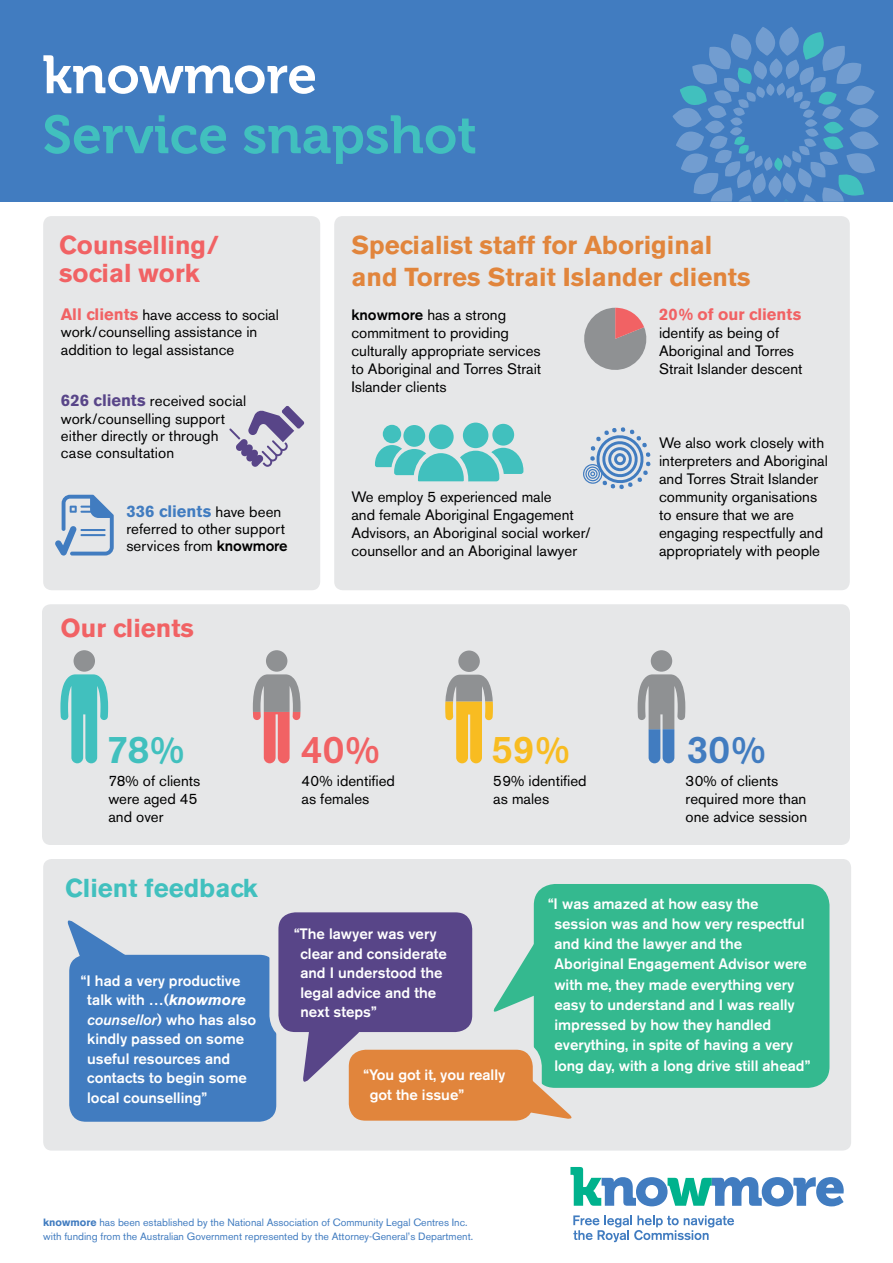
<style>
.page{position:relative;width:893px;height:1263px;background:#fff}
.page>*{position:absolute;margin:0;border:0;box-sizing:border-box;transform-origin:0 0}
.t1{font:53.4px "Museo 700";color:#41c0be}
.t2{font:53.4px "Museo 700";color:#fff}
.t3{font:500 38.4px "Akzidenz Grotesk BE";color:#41c0be}
.t4{font:500 38.4px "Akzidenz Grotesk BE";color:#f16264}
.t5{font:500 38.4px "Akzidenz Grotesk BE";color:#417cc0}
.t6{font:500 38.4px "Akzidenz Grotesk BE";color:#f8bc21}
.t7{font:700 25.8px/31.5px "Akzidenz Grotesk BE";color:#e1853c}
.t8{font:700 25.8px/27.8px "Akzidenz Grotesk BE";color:#f16264}
.t9{font:700 25.8px "Akzidenz Grotesk BE";color:#41c0be}
.t10{font:700 16.5px "Akzidenz Grotesk BE";letter-spacing:.005em;color:#417cc0}
.t11{font:700 16.5px "Akzidenz Grotesk BE";color:#f16264}
.t12{font:15px/18px "Akzidenz Grotesk BE";color:#000}
.t13{font:500 15px/19.5px "Akzidenz Grotesk BE";color:#fff}
.t14{font:10.5px/13.5px "Akzidenz Grotesk BE";color:#417cc0}
.s1{font-weight:700;font-size:16.5px;color:#f16264}
.s2{font-weight:700;font-size:16.5px;color:#584588}
.s3{font-weight:400;font-size:15px;color:#000}
.s4{font-weight:500}
.s5{font-weight:700;font-style:italic}
.s6{font-style:italic}
.s7{font-weight:700}
</style>
<div class="page">
<div style="left:43px;top:859px;width:808px;height:291px;background:#e6e7e8;border-radius:9px"></div>
<div style="left:65px;top:950px;width:216px;height:176px;background:#417cc0;border-radius:21px"></div>
<div style="left:60px;top:946px;width:225px;height:185px;border:9px solid #e6e7e8;border-radius:21px"></div>
<div style="left:0;top:0;width:893px;height:202px;background:#417cc0"></div>
<div style="left:43px;top:216px;width:277px;height:374px;background:#e6e7e8;border-radius:9px"></div>
<div style="left:334px;top:216px;width:516px;height:374px;background:#e6e7e8;border-radius:9px"></div>
<svg style="left:672px;top:27px;width:207px;height:175px"></svg>
<svg style="left:570px;top:1167px;width:274px;height:39px"></svg>
<svg style="left:573px;top:1215px;width:161px;height:27px"></svg>
<svg style="left:583px;top:427px;width:67px;height:62px"></svg>
<div style="left:463px;top:423px;width:25px;height:25px;background:#41c0be;border-radius:50%"></div>
<div style="left:492px;top:424px;width:22px;height:22px;background:#41c0be;border-radius:50%"></div>
<div style="left:429px;top:424px;width:25px;height:25px;background:#41c0be;border-radius:50%"></div>
<div style="left:403px;top:425px;width:22px;height:22px;background:#41c0be;border-radius:50%"></div>
<div style="left:383px;top:425px;width:18px;height:18px;background:#41c0be;border-radius:50%"></div>
<svg style="left:375px;top:445px;width:148px;height:36px"></svg>
<div style="left:42px;top:604px;width:808px;height:241px;background:#e6e7e8;border-radius:9px"></div>
<svg style="left:60px;top:650px;width:48px;height:113px"></svg>
<div style="left:266px;top:650px;width:21px;height:22px;background:#8f9193;border-radius:50%"></div>
<svg style="left:253px;top:674px;width:48px;height:89px"></svg>
<div style="left:458px;top:650px;width:22px;height:22px;background:#8f9193;border-radius:50%"></div>
<svg style="left:445px;top:675px;width:48px;height:88px"></svg>
<svg style="left:66px;top:920px;width:75px;height:45px"></svg>
<div style="left:534px;top:884px;width:295px;height:204px;background:#34b98f;border-radius:21px"></div>
<svg style="left:493px;top:938px;width:41px;height:75px"></svg>
<div style="left:344px;top:1045px;width:193px;height:80px;background:#e1853c;border-radius:21px"></div>
<div style="left:340px;top:1041px;width:202px;height:89px;border:9px solid #e6e7e8;border-radius:21px"></div>
<svg style="left:521px;top:1072px;width:54px;height:48px"></svg>
<div style="left:274px;top:908px;width:203px;height:128px;background:#584588;border-radius:21px"></div>
<div style="left:269px;top:903px;width:212px;height:138px;border:9px solid #e6e7e8;border-radius:21px"></div>
<svg style="left:302px;top:1031px;width:62px;height:55px"></svg>
<svg style="left:584px;top:308px;width:63px;height:62px"></svg>
<div style="left:651px;top:650px;width:21px;height:22px;background:#8f9193;border-radius:11px"></div>
<svg style="left:638px;top:674px;width:47px;height:89px"></svg>
<svg style="left:55px;top:495px;width:59px;height:61px"></svg>
<svg style="left:229px;top:406px;width:75px;height:61px"></svg>
<h1 class="t2" style="left:43px;top:45px;width:276px">knowmore</h1>
<h1 class="t1" style="left:43px;top:105px;width:436px">Service snapshot</h1>
<h3 class="t8" style="left:59px;top:231px;width:161px">Counselling/ social work</h3>
<p class="t12" style="left:61px;top:306px;width:220px;line-height:17.2px"><span class="s1">All clients</span> have access to social work/counselling assistance in addition to legal assistance</p>
<p class="t12" style="left:61px;top:392px;width:187px;line-height:17.2px"><span class="s2">626 clients</span> received social work/counselling support either directly or through case consultation</p>
<p class="t10" style="left:126px;top:501px;width:157px">336 clients <span class="s3">have been</span></p>
<p class="t12" style="left:126px;top:520px;width:163px;line-height:17.2px">referred to other support services from <span class="s4">knowmore</span></p>
<h3 class="t8" style="left:60px;top:614px;width:135px">Our clients</h3>
<h3 class="t7" style="left:351px;top:230px;width:401px">Specialist staff for Aboriginal and Torres Strait Islander clients</h3>
<p class="t12" style="left:351px;top:306px;width:191px"><span class="s4">knowmore</span> has a strong commitment to providing culturally appropriate services to Aboriginal and Torres Strait<br>Islander clients</p>
<p class="t11" style="left:659px;top:305px;width:144px">20% of our clients</p>
<p class="t12" style="left:659px;top:324px;width:145px">identify as being of<br>Aboriginal and Torres<br>Strait Islander descent</p>
<p class="t12" style="left:351px;top:488px;width:241px">We employ 5 experienced male<br>and female Aboriginal Engagement Advisors, an Aboriginal social worker/ counsellor and an Aboriginal lawyer</p>
<p class="t12" style="left:659px;top:434px;width:170px">We also work closely with interpreters and Aboriginal and Torres Strait Islander community organisations to ensure that we are engaging respectfully and appropriately with people</p>
<h2 class="t3" style="left:107px;top:726px;width:79px">78%</h2>
<p class="t12" style="left:108px;top:772px;width:94px">78% of clients were aged 45 and over</p>
<h2 class="t4" style="left:301px;top:726px;width:80px">40%</h2>
<p class="t12" style="left:302px;top:772px;width:95px">40% identified as females</p>
<h2 class="t6" style="left:491px;top:726px;width:80px">59%</h2>
<p class="t12" style="left:493px;top:772px;width:95px">59% identified as males</p>
<h2 class="t5" style="left:686px;top:726px;width:80px">30%</h2>
<p class="t12" style="left:686px;top:772px;width:123px">30% of clients required more than one advice session</p>
<h3 class="t9" style="left:65px;top:873px;width:194px">Client feedback</h3>
<p class="t13" style="left:87px;top:970px;width:171px;text-indent:-6px">“I had a very productive talk with …(<span class="s5">knowmore </span><span class="s6">counsellor</span>) who has also kindly passed on some useful resources and contacts to begin some local counselling”</p>
<p class="t13" style="left:300px;top:924px;width:148px;text-indent:-6px">“The lawyer was very clear and considerate and I understood the legal advice and the next steps”</p>
<p class="t13" style="left:370px;top:1065px;width:137px;text-indent:-6px">“You got it, you really got the issue”</p>
<p class="t13" style="left:554px;top:893px;width:257px;line-height:20.2px;text-indent:-6px">“I was amazed at how easy the session was and how very respectful and kind the lawyer and the Aboriginal Engagement Advisor were with me, they made everything very easy to understand and I was really impressed by how they handled everything, in spite of having a very long day, with a long drive still ahead”</p>
<p class="t14" style="left:43px;top:1216px;width:431px"><span class="s7">knowmore</span> has been established by the National Association of Community Legal Centres Inc. with funding from the Australian Government represented by the Attorney-General’s Department.</p>
</div>
